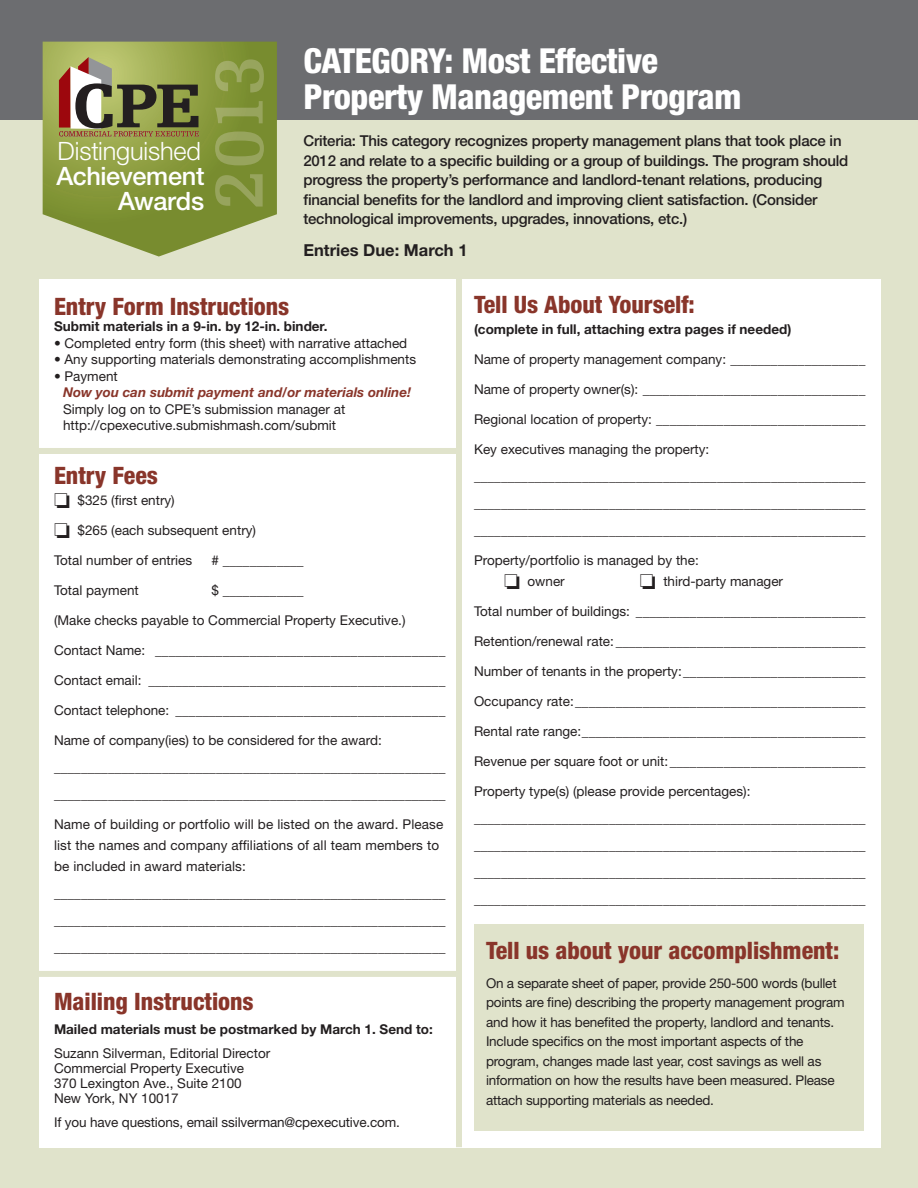
<style>
.page{position:relative;width:918px;height:1188px;background:#e0e3cb}
.page>*{position:absolute;margin:0;border:0;box-sizing:border-box;transform-origin:0 0}
.t1{font:800 condensed 34.5px/36px "Helvetica Neue LT Std";letter-spacing:-.015em;color:#fff}
.t2{font:500 25.35px/24.9px "Helvetica Neue LT Std";letter-spacing:-.015em;color:#fff;text-align:right}
.t3{font:800 condensed 24px "Helvetica Neue LT Std";color:#89352a}
.t4{font:700 16.5px "Helvetica Neue LT Std";color:#231f20}
.t5{font:500 15px/19.5px "Helvetica Neue LT Std";letter-spacing:-.015em;color:#231f20}
.t6{font:13.5px/27px "Helvetica Neue LT Std";color:#231f20}
.t7{font:700 13.5px "Helvetica Neue LT Std";color:#231f20}
.t8{font:italic 700 13.5px "Helvetica Neue LT Std";color:#89352a}
.s1{font-weight:300}
</style>
<div class="page">
<div style="left:0;top:0;width:918px;height:120px;background:#6c6d70"></div>
<div style="left:39px;top:279px;width:841px;height:868px;background:#fff"></div>
<div style="left:474px;top:924px;width:390px;height:206px;background:#e0e3cb"></div>
<div style="left:39px;top:448px;width:419px;height:6px;background:#e0e3cb"></div>
<div style="left:38px;top:971px;width:422px;height:6px;background:#e0e3cb"></div>
<div style="left:456px;top:279px;width:6px;height:868px;background:#e0e3cb"></div>
<svg style="left:43px;top:42px;width:234px;height:215px"></svg>
<svg style="left:59px;top:57px;width:140px;height:80px;background:#8d8658"></svg>
<svg style="left:215px;top:174px;width:48px;height:33px;background:#869745"></svg>
<svg style="left:215px;top:59px;width:49px;height:106px;background:#879844"></svg>
<p class="t2" style="left:56px;top:138px;width:150px"><span class="s1">Distinguished<br></span>Achievement<br>Awards</p>
<p class="t1" style="left:303px;top:42px;width:440px">CATEGORY: Most Effective<br>Property Management Program</p>
<p class="t5" style="left:303px;top:131px;width:547px">Criteria: This category recognizes property management plans that took place in 2012 and relate to a specific building or a group of buildings. The program should progress the property’s performance and landlord-tenant relations, producing financial benefits for the landlord and improving client satisfaction. (Consider technological improvements, upgrades, innovations, etc.)</p>
<p class="t4" style="left:303px;top:240px;width:166px">Entries Due: March 1</p>
<p class="t3" style="left:54px;top:292px;width:237px">Entry Form Instructions</p>
<p class="t7" style="left:54px;top:318px;width:275px">Submit materials in a 9-in. by 12-in. binder.</p>
<p class="t6" style="left:54px;top:329px;width:355px">• Completed entry form (this sheet) with narrative attached</p>
<p class="t6" style="left:54px;top:346px;width:364px">• Any supporting materials demonstrating accomplishments</p>
<p class="t6" style="left:54px;top:362px;width:65px">• Payment</p>
<p class="t8" style="left:63px;top:384px;width:350px">Now you can submit payment and/or materials online!</p>
<p class="t6" style="left:63px;top:401px;width:284px;line-height:16.5px">Simply log on to CPE’s submission manager at http://cpexecutive.submishmash.com/submit</p>
<p class="t3" style="left:54px;top:461px;width:105px">Entry Fees</p>
<p class="t6" style="left:54px;top:487px;width:122px">❏ $325 (first entry)</p>
<p class="t6" style="left:54px;top:517px;width:204px">❏ $265 (each subsequent entry)</p>
<p class="t6" style="left:54px;top:547px;width:140px">Total number of entries</p>
<p class="t6" style="left:212px;top:547px;width:94px"># ____________</p>
<p class="t6" style="left:54px;top:577px;width:86px">Total payment</p>
<p class="t6" style="left:212px;top:577px;width:94px">$ ____________</p>
<p class="t6" style="left:54px;top:607px;width:353px">(Make checks payable to Commercial Property Executive.)</p>
<p class="t6" style="left:54px;top:637px;width:393px">Contact Name: ___________________________________________</p>
<p class="t6" style="left:54px;top:667px;width:393px">Contact email: ____________________________________________</p>
<p class="t6" style="left:54px;top:697px;width:393px">Contact telephone: ________________________________________</p>
<p class="t6" style="left:54px;top:727px;width:393px">Name of company(ies) to be considered for the award: __________________________________________________________ __________________________________________________________</p>
<p class="t6" style="left:54px;top:814px;width:391px;line-height:21px">Name of building or portfolio will be listed on the award. Please list the names and company affiliations of all team members to be included in award materials:</p>
<p class="t6" style="left:54px;top:880px;width:393px;text-align:justify">__________________________________________________________ __________________________________________________________ __________________________________________________________</p>
<p class="t3" style="left:54px;top:987px;width:201px">Mailing Instructions</p>
<p class="t7" style="left:54px;top:1021px;width:380px">Mailed materials must be postmarked by March 1. Send to:</p>
<p class="t6" style="left:54px;top:1046px;width:218px;line-height:15px">Suzann Silverman, Editorial Director<br>Commercial Property Executive<br>370 Lexington Ave., Suite 2100<br>New York, NY 10017</p>
<p class="t6" style="left:54px;top:1109px;width:347px">If you have questions, email ssilverman@cpexecutive.com.</p>
<p class="t3" style="left:474px;top:290px;width:222px">Tell Us About Yourself:</p>
<p class="t7" style="left:474px;top:321px;width:319px">(complete in full, attaching extra pages if needed)</p>
<p class="t6" style="left:474px;top:346px;width:393px">Name of property management company: ____________________</p>
<p class="t6" style="left:474px;top:376px;width:393px">Name of property owner(s): _________________________________</p>
<p class="t6" style="left:474px;top:406px;width:393px">Regional location of property: _______________________________</p>
<p class="t6" style="left:474px;top:436px;width:393px">Key executives managing the property: __________________________________________________________ __________________________________________________________ __________________________________________________________</p>
<p class="t6" style="left:504px;top:550px;width:196px;line-height:21px;text-indent:-30px">Property/portfolio is managed by the: ❏ owner</p>
<p class="t6" style="left:640px;top:568px;width:145px">❏ third-party manager</p>
<p class="t6" style="left:474px;top:598px;width:393px">Total number of buildings: __________________________________</p>
<p class="t6" style="left:474px;top:628px;width:393px">Retention/renewal rate: _____________________________________</p>
<p class="t6" style="left:474px;top:658px;width:393px">Number of tenants in the property:___________________________</p>
<p class="t6" style="left:474px;top:688px;width:393px">Occupancy rate:___________________________________________</p>
<p class="t6" style="left:474px;top:718px;width:393px">Rental rate range:__________________________________________</p>
<p class="t6" style="left:474px;top:748px;width:393px">Revenue per square foot or unit:_____________________________</p>
<p class="t6" style="left:474px;top:778px;width:393px">Property type(s) (please provide percentages): __________________________________________________________ __________________________________________________________ __________________________________________________________ __________________________________________________________</p>
<p class="t3" style="left:486px;top:936px;width:355px">Tell us about your accomplishment:</p>
<p class="t6" style="left:486px;top:973px;width:360px;line-height:19.5px">On a separate sheet of paper, provide 250-500 words (bullet points are fine) describing the property management program and how it has benefited the property, landlord and tenants.<br>Include specifics on the most important aspects of the program, changes made last year, cost savings as well as information on how the results have been measured. Please attach supporting materials as needed.</p>
</div>
